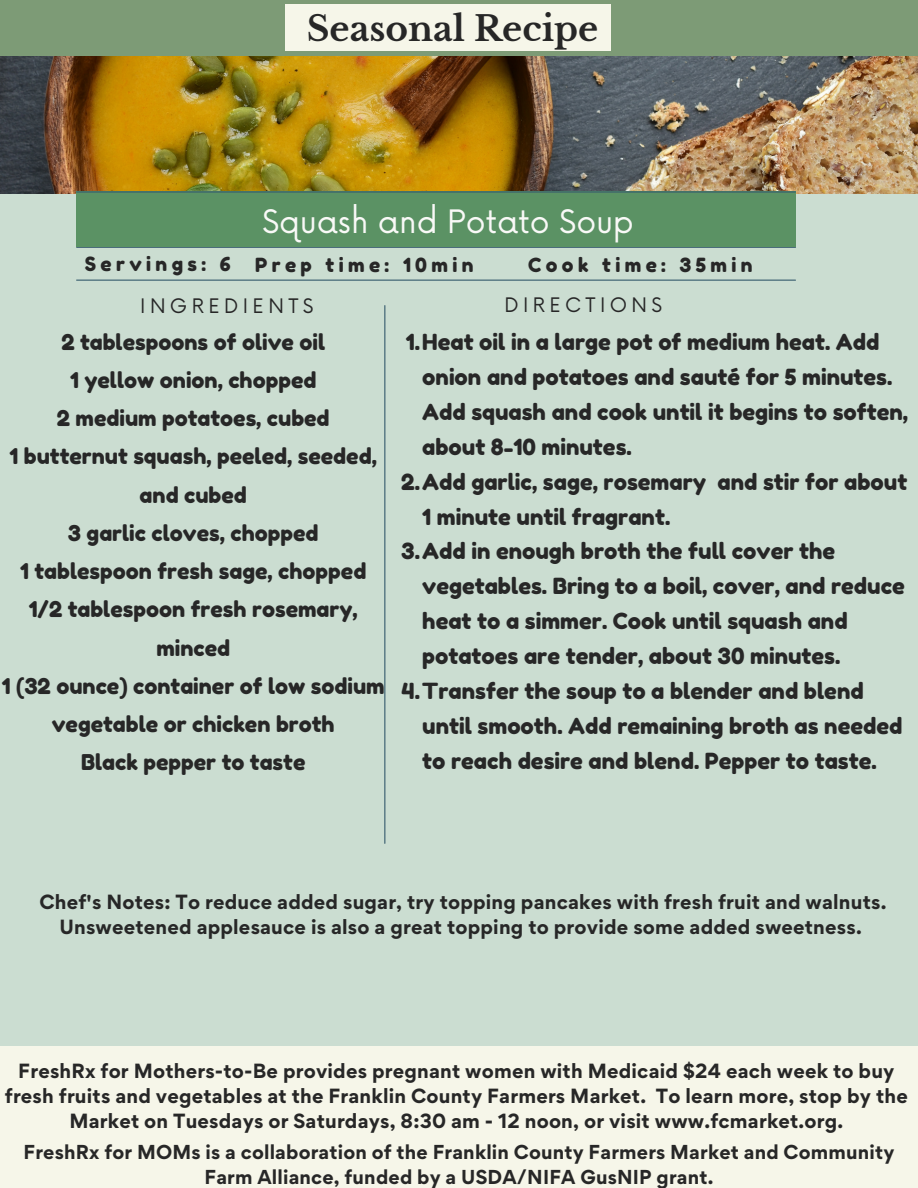
<style>
.page{position:relative;width:918px;height:1188px;background:#cbddd1}
.page>*{position:absolute;margin:0;border:0;box-sizing:border-box;transform-origin:0 0}
.t1{font:700 34.35px "Libre Baskerville";color:#272727}
.t2{font:31.5px "Now";color:#f9f9f7}
.t3{font:22.2px "Fredoka One";color:#272727}
.t4{font:21.75px/38.2px "Fredoka One";color:#272727;text-align:center}
.t5{font:19.5px "Fredoka One";letter-spacing:.225em;color:#272727}
.t6{font:19.5px "Now";letter-spacing:.225em;color:#272727}
.t7{font:700 18.3px/25.2px "Gordita";letter-spacing:.01em;color:#272727;text-align:center}
.t8{font:700 18px/24.8px "Gordita";letter-spacing:.01em;color:#272727;text-align:center}
</style>
<div class="page">
<div style="left:0;top:0;width:918px;height:114px;background:#7d9b76"></div>
<div style="left:285px;top:5px;width:325px;height:46px;background:#f6f6e9"></div>
<div style="left:0;top:1046px;width:918px;height:142px;background:#f6f6e9"></div>
<img style="left:0;top:57px;width:918px;height:137px">
<hr style="left:77px;top:247px;width:719px;height:1px;background:#365b6d">
<div style="left:76px;top:191px;width:720px;height:56px;background:#5b9264"></div>
<hr style="left:77px;top:191px;width:719px;height:2px;background:#365b6d">
<hr style="left:384px;top:306px;width:1px;height:537px;background:#365b6d">
<hr style="left:77px;top:280px;width:718px;height:1px;background:#365b6d">
<h1 class="t1" style="left:307px;top:8px;width:293px">Seasonal Recipe</h1>
<h2 class="t2" style="left:262px;top:204px;width:373px">Squash and Potato Soup</h2>
<p class="t5" style="left:85px;top:253px;width:390px">Servings: 6 Prep time: 10min</p>
<p class="t5" style="left:528px;top:253px;width:226px">Cook time: 35min</p>
<p class="t6" style="left:140px;top:295px;width:175px">INGREDIENTS</p>
<p class="t6" style="left:504px;top:294px;width:159px">DIRECTIONS</p>
<p class="t4" style="left:2px;top:323px;width:384px">2 tablespoons of olive oil<br>1 yellow onion, chopped<br>2 medium potatoes, cubed<br>1 butternut squash, peeled, seeded, and cubed<br>3 garlic cloves, chopped<br>1 tablespoon fresh sage, chopped<br>1/2 tablespoon fresh rosemary, minced<br>1 (32 ounce) container of low sodium vegetable or chicken broth<br>Black pepper to taste</p>
<p class="t3" style="left:406px;top:329px;width:475px">1.Heat oil in a large pot of medium heat. Add</p>
<p class="t3" style="left:422px;top:363px;width:472px">onion and potatoes and sauté for 5 minutes.</p>
<p class="t3" style="left:422px;top:398px;width:487px">Add squash and cook until it begins to soften,</p>
<p class="t3" style="left:422px;top:433px;width:211px">about 8-10 minutes.</p>
<p class="t3" style="left:401px;top:468px;width:508px">2.Add garlic, sage, rosemary and stir for about</p>
<p class="t3" style="left:422px;top:503px;width:250px">1 minute until fragrant.</p>
<p class="t3" style="left:401px;top:538px;width:436px">3.Add in enough broth the full cover the</p>
<p class="t3" style="left:422px;top:573px;width:484px">vegetables. Bring to a boil, cover, and reduce</p>
<p class="t3" style="left:422px;top:608px;width:427px">heat to a simmer. Cook until squash and</p>
<p class="t3" style="left:422px;top:642px;width:420px">potatoes are tender, about 30 minutes.</p>
<p class="t3" style="left:402px;top:677px;width:464px">4.Transfer the soup to a blender and blend</p>
<p class="t3" style="left:422px;top:712px;width:482px">until smooth. Add remaining broth as needed</p>
<p class="t3" style="left:422px;top:747px;width:456px">to reach desire and blend. Pepper to taste.</p>
<p class="t7" style="left:40px;top:889px;width:848px">Chef's Notes: To reduce added sugar, try topping pancakes with fresh fruit and walnuts.<br>Unsweetened applesauce is also a great topping to provide some added sweetness.</p>
<p class="t7" style="left:5px;top:1058px;width:904px">FreshRx for Mothers-to-Be provides pregnant women with Medicaid $24 each week to buy fresh fruits and vegetables at the Franklin County Farmers Market. To learn more, stop by the<br>Market on Tuesdays or Saturdays, 8:30 am - 12 noon, or visit www.fcmarket.org.</p>
<p class="t8" style="left:24px;top:1140px;width:872px">FreshRx for MOMs is a collaboration of the Franklin County Farmers Market and Community<br>Farm Alliance, funded by a USDA/NIFA GusNIP grant.</p>
</div>
